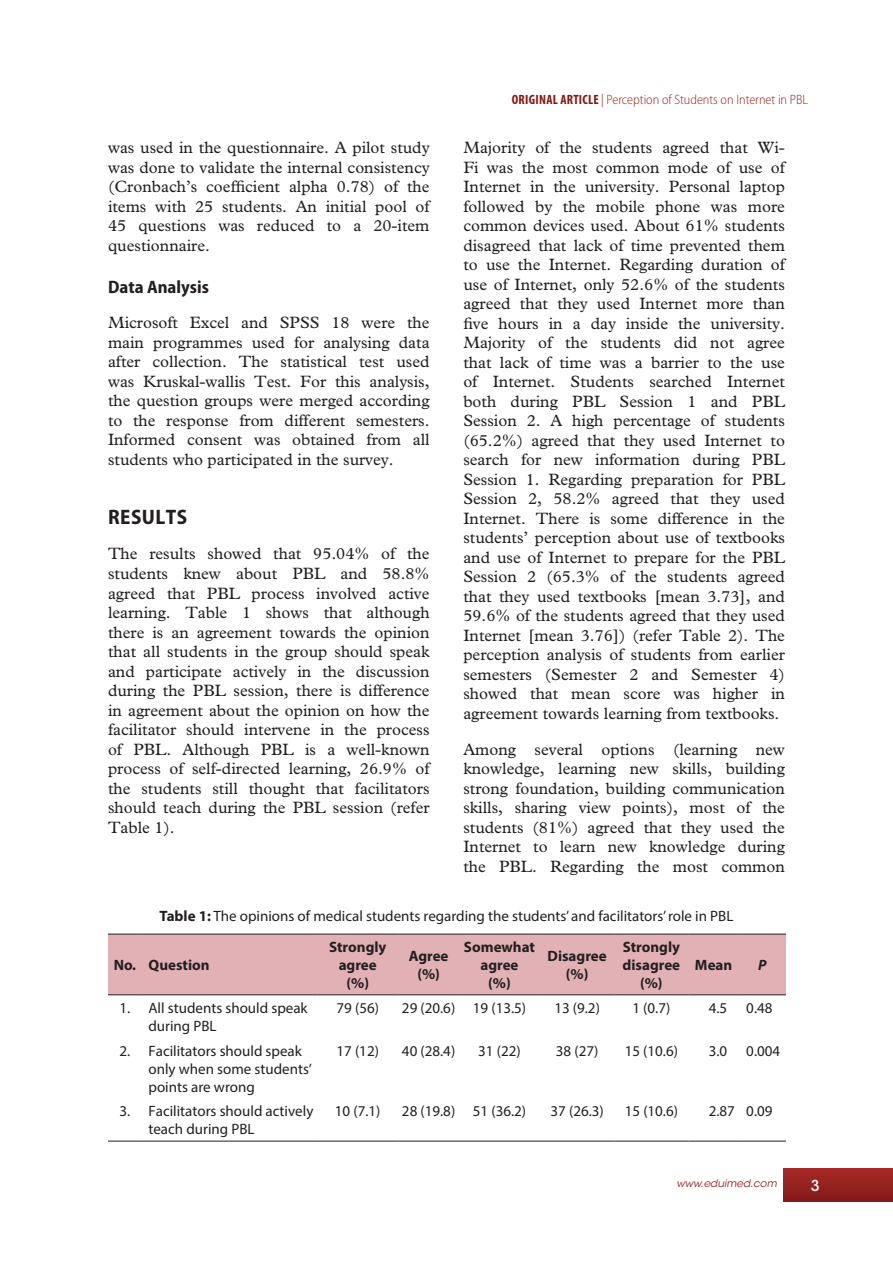
<style>
.page{position:relative;width:893px;height:1263px;background:#fff}
.page>*{position:absolute;margin:0;border:0;box-sizing:border-box;transform-origin:0 0}
.t1{font:700 semi-condensed 21px "Myriad Pro";letter-spacing:.02em;color:#231f20}
.t2{font:700 semi-condensed 18px "Myriad Pro";color:#231f20}
.t3{font:16.5px/19.5px "Plantin Std";color:#231f20;text-align:justify}
.t4{font:15px/18px "Myriad Pro";color:#231f20}
.t5{font:700 15px/18px "Myriad Pro";color:#231f20;text-align:center}
.t6{font:500 15px "ITC Avant Garde Std";color:#fff}
.t7{font:italic 700 15px "Myriad Pro";color:#231f20}
.t8{font:300 semi-condensed 13.5px "Myriad Pro";color:#94231f}
.t9{font:italic 10.5px "ITC Avant Garde Std";color:#94231f}
.s1{font-weight:700;font-stretch:condensed;color:#831917}
.s2{font-weight:700}
</style>
<div class="page">
<div style="left:784px;top:1168px;width:109px;height:34px;background:linear-gradient(to bottom,#a82927,#841b18)"></div>
<div style="left:108px;top:935px;width:678px;height:59px;background:#e2b1b6"></div>
<hr style="left:108px;top:934px;width:34px;height:1px;background:#231f20">
<hr style="left:142px;top:934px;width:175px;height:1px;background:#231f20">
<hr style="left:317px;top:934px;width:81px;height:1px;background:#231f20">
<hr style="left:398px;top:934px;width:61px;height:1px;background:#231f20">
<hr style="left:459px;top:934px;width:81px;height:1px;background:#231f20">
<hr style="left:540px;top:934px;width:74px;height:1px;background:#231f20">
<hr style="left:614px;top:934px;width:74px;height:1px;background:#231f20">
<hr style="left:688px;top:934px;width:51px;height:1px;background:#231f20">
<hr style="left:739px;top:934px;width:47px;height:1px;background:#231f20">
<hr style="left:108px;top:994px;width:34px;height:1px;background:#231f20">
<hr style="left:142px;top:994px;width:175px;height:1px;background:#231f20">
<hr style="left:317px;top:994px;width:81px;height:1px;background:#231f20">
<hr style="left:398px;top:994px;width:61px;height:1px;background:#231f20">
<hr style="left:459px;top:994px;width:81px;height:1px;background:#231f20">
<hr style="left:540px;top:994px;width:74px;height:1px;background:#231f20">
<hr style="left:614px;top:994px;width:74px;height:1px;background:#231f20">
<hr style="left:688px;top:994px;width:51px;height:1px;background:#231f20">
<hr style="left:739px;top:994px;width:47px;height:1px;background:#231f20">
<hr style="left:108px;top:1141px;width:34px;height:1px;background:#231f20">
<hr style="left:142px;top:1141px;width:175px;height:1px;background:#231f20">
<hr style="left:317px;top:1141px;width:81px;height:1px;background:#231f20">
<hr style="left:398px;top:1141px;width:61px;height:1px;background:#231f20">
<hr style="left:459px;top:1141px;width:81px;height:1px;background:#231f20">
<hr style="left:540px;top:1141px;width:74px;height:1px;background:#231f20">
<hr style="left:614px;top:1141px;width:74px;height:1px;background:#231f20">
<hr style="left:688px;top:1141px;width:51px;height:1px;background:#231f20">
<hr style="left:739px;top:1141px;width:47px;height:1px;background:#231f20">
<p class="t3" style="left:108px;top:138px;width:323px">was used in the questionnaire. A pilot study was done to validate the internal consistency (Cronbach’s coefficient alpha 0.78) of the items with 25 students. An initial pool of 45 questions was reduced to a 20-item questionnaire.</p>
<p class="t2" style="left:108px;top:275px;width:102px">Data Analysis</p>
<p class="t3" style="left:108px;top:313px;width:323px">Microsoft Excel and SPSS 18 were the main programmes used for analysing data after collection. The statistical test used was Kruskal-wallis Test. For this analysis, the question groups were merged according to the response from different semesters.<br>Informed consent was obtained from all students who participated in the survey.</p>
<p class="t1" style="left:108px;top:503px;width:80px">RESULTS</p>
<p class="t3" style="left:108px;top:544px;width:323px">The results showed that 95.04% of the students knew about PBL and 58.8% agreed that PBL process involved active learning. Table 1 shows that although there is an agreement towards the opinion that all students in the group should speak and participate actively in the discussion during the PBL session, there is difference in agreement about the opinion on how the facilitator should intervene in the process of PBL. Although PBL is a well-known process of self-directed learning, 26.9% of the students still thought that facilitators should teach during the PBL session (refer Table 1).</p>
<p class="t8" style="left:512px;top:91px;width:298px"><span class="s1">ORIGINAL ARTICLE</span> | Perception of Students on Internet in PBL</p>
<p class="t3" style="left:463px;top:138px;width:323px">Majority of the students agreed that Wi-Fi was the most common mode of use of Internet in the university. Personal laptop followed by the mobile phone was more common devices used. About 61% students disagreed that lack of time prevented them to use the Internet. Regarding duration of use of Internet, only 52.6% of the students agreed that they used Internet more than five hours in a day inside the university.<br>Majority of the students did not agree that lack of time was a barrier to the use of Internet. Students searched Internet both during PBL Session 1 and PBL Session 2. A high percentage of students (65.2%) agreed that they used Internet to search for new information during PBL Session 1. Regarding preparation for PBL Session 2, 58.2% agreed that they used Internet. There is some difference in the students’ perception about use of textbooks and use of Internet to prepare for the PBL Session 2 (65.3% of the students agreed that they used textbooks [mean 3.73], and 59.6% of the students agreed that they used Internet [mean 3.76]) (refer Table 2). The perception analysis of students from earlier semesters (Semester 2 and Semester 4) showed that mean score was higher in agreement towards learning from textbooks.</p>
<p class="t3" style="left:463px;top:739px;width:323px">Among several options (learning new knowledge, learning new skills, building strong foundation, building communication skills, sharing view points), most of the students (81%) agreed that they used the Internet to learn new knowledge during the PBL. Regarding the most common</p>
<p class="t4" style="left:159px;top:907px;width:575px"><span class="s2">Table 1:</span> The opinions of medical students regarding the students’ and facilitators’ role in PBL</p>
<p class="t5" style="left:114px;top:955px;width:97px">No. Question</p>
<p class="t5" style="left:329px;top:937px;width:59px">Strongly agree (%)</p>
<p class="t5" style="left:409px;top:946px;width:41px">Agree (%)</p>
<p class="t5" style="left:464px;top:937px;width:73px">Somewhat agree<br>(%)</p>
<p class="t5" style="left:547px;top:946px;width:61px">Disagree (%)</p>
<p class="t5" style="left:622px;top:937px;width:59px">Strongly disagree (%)</p>
<p class="t5" style="left:695px;top:955px;width:39px">Mean</p>
<p class="t7" style="left:758px;top:955px;width:10px">P</p>
<p class="t4" style="left:148px;top:998px;width:161px;text-indent:-29px">1. All students should speak during PBL</p>
<p class="t4" style="left:336px;top:998px;width:44px">79 (56)</p>
<p class="t4" style="left:402px;top:998px;width:126px">29 (20.6) 19 (13.5)</p>
<p class="t4" style="left:554px;top:998px;width:47px">13 (9.2)</p>
<p class="t4" style="left:632px;top:998px;width:39px">1 (0.7)</p>
<p class="t4" style="left:709px;top:998px;width:20px">4.5</p>
<p class="t4" style="left:746px;top:998px;width:28px">0.48</p>
<p class="t4" style="left:148px;top:1041px;width:165px;text-indent:-29px">2. Facilitators should speak only when some students’ points are wrong</p>
<p class="t4" style="left:336px;top:1041px;width:44px">17 (12)</p>
<p class="t4" style="left:402px;top:1041px;width:55px">40 (28.4)</p>
<p class="t4" style="left:478px;top:1041px;width:44px">31 (22)</p>
<p class="t4" style="left:556px;top:1041px;width:44px">38 (27)</p>
<p class="t4" style="left:625px;top:1041px;width:55px">15 (10.6)</p>
<p class="t4" style="left:709px;top:1041px;width:20px">3.0</p>
<p class="t4" style="left:746px;top:1041px;width:35px">0.004</p>
<p class="t4" style="left:148px;top:1102px;width:166px;text-indent:-29px">3. Facilitators should actively teach during PBL</p>
<p class="t4" style="left:335px;top:1102px;width:47px">10 (7.1)</p>
<p class="t4" style="left:402px;top:1102px;width:126px">28 (19.8) 51 (36.2)</p>
<p class="t4" style="left:550px;top:1102px;width:55px">37 (26.3)</p>
<p class="t4" style="left:625px;top:1102px;width:55px">15 (10.6)</p>
<p class="t4" style="left:709px;top:1102px;width:65px">2.87 0.09</p>
<p class="t9" style="left:677px;top:1177px;width:102px">www.eduimed.com</p>
<p class="t6" style="left:811px;top:1176px;width:10px">3</p>
</div>
